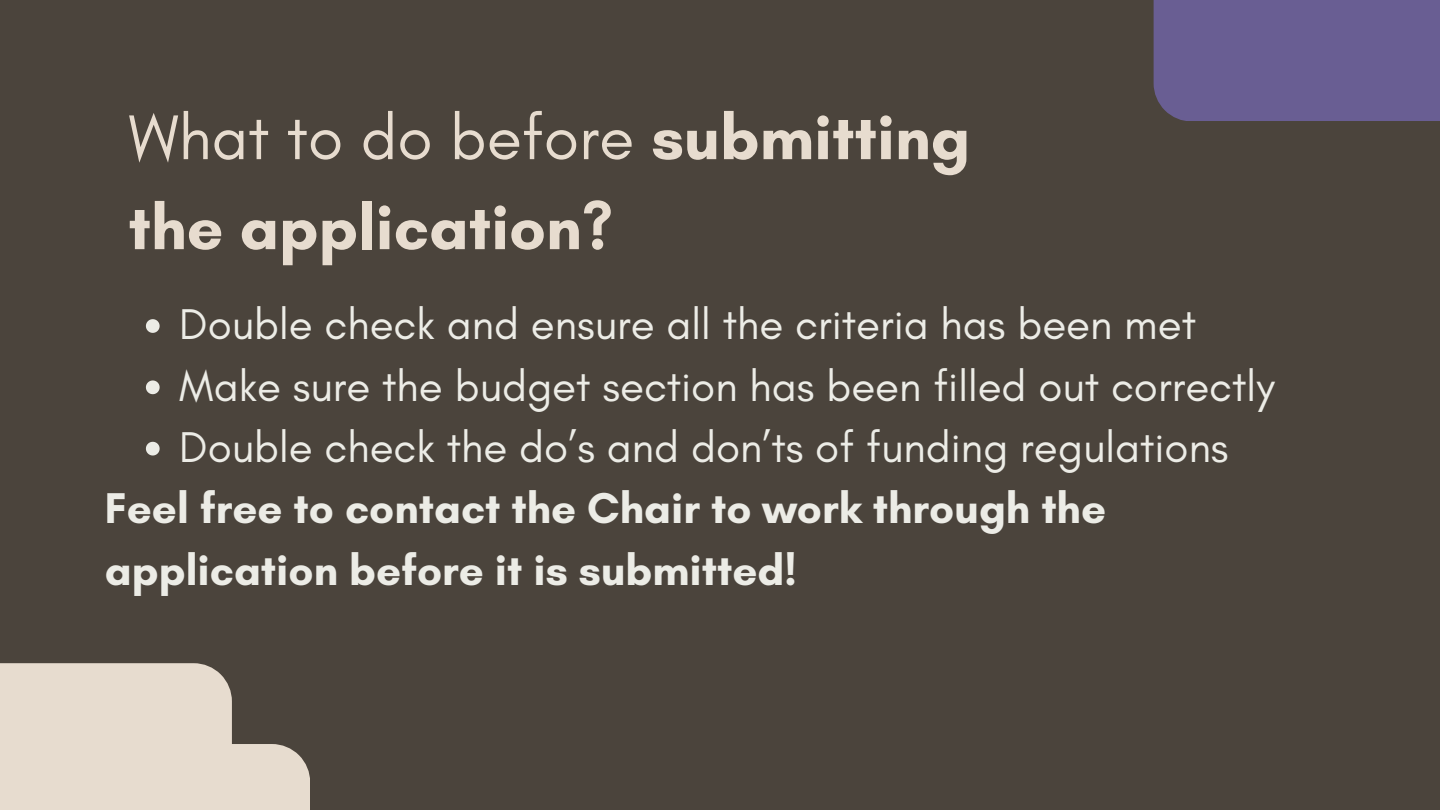
<style>
.page{position:relative;width:1440px;height:810px;background:#4b443c}
.page>*{position:absolute;margin:0;border:0;box-sizing:border-box;transform-origin:0 0}
.t1{font:700 64.3px/90px "Glacial Indifference";color:#e7dccf}
.t2{font:43.9px "Glacial Indifference";color:#ecece6}
.t3{font:700 43.9px/61.3px "Glacial Indifference";color:#ecece6}
.s1{font-weight:400}
</style>
<div class="page">
<div style="left:1154px;top:0;width:286px;height:122px;background:#695e93"></div>
<div style="left:0;top:663px;width:231px;height:147px;background:#e7dccf"></div>
<div style="left:25px;top:744px;width:285px;height:66px;background:#e7dccf"></div>
<svg style="left:146px;top:319px;width:14px;height:14px"></svg>
<svg style="left:146px;top:380px;width:14px;height:14px"></svg>
<svg style="left:146px;top:442px;width:14px;height:14px"></svg>
<h1 class="t1" style="left:128px;top:92px;width:843px"><span class="s1">What to do before</span> submitting the application?</h1>
<p class="t2" style="left:179px;top:298px;width:1018px">Double check and ensure all the criteria has been met</p>
<p class="t2" style="left:179px;top:359px;width:1097px">Make sure the budget section has been filled out correctly</p>
<p class="t2" style="left:179px;top:420px;width:1051px">Double check the do’s and don’ts of funding regulations</p>
<h2 class="t3" style="left:105px;top:477px;width:1003px">Feel free to contact the Chair to work through the application before it is submitted!</h2>
</div>
